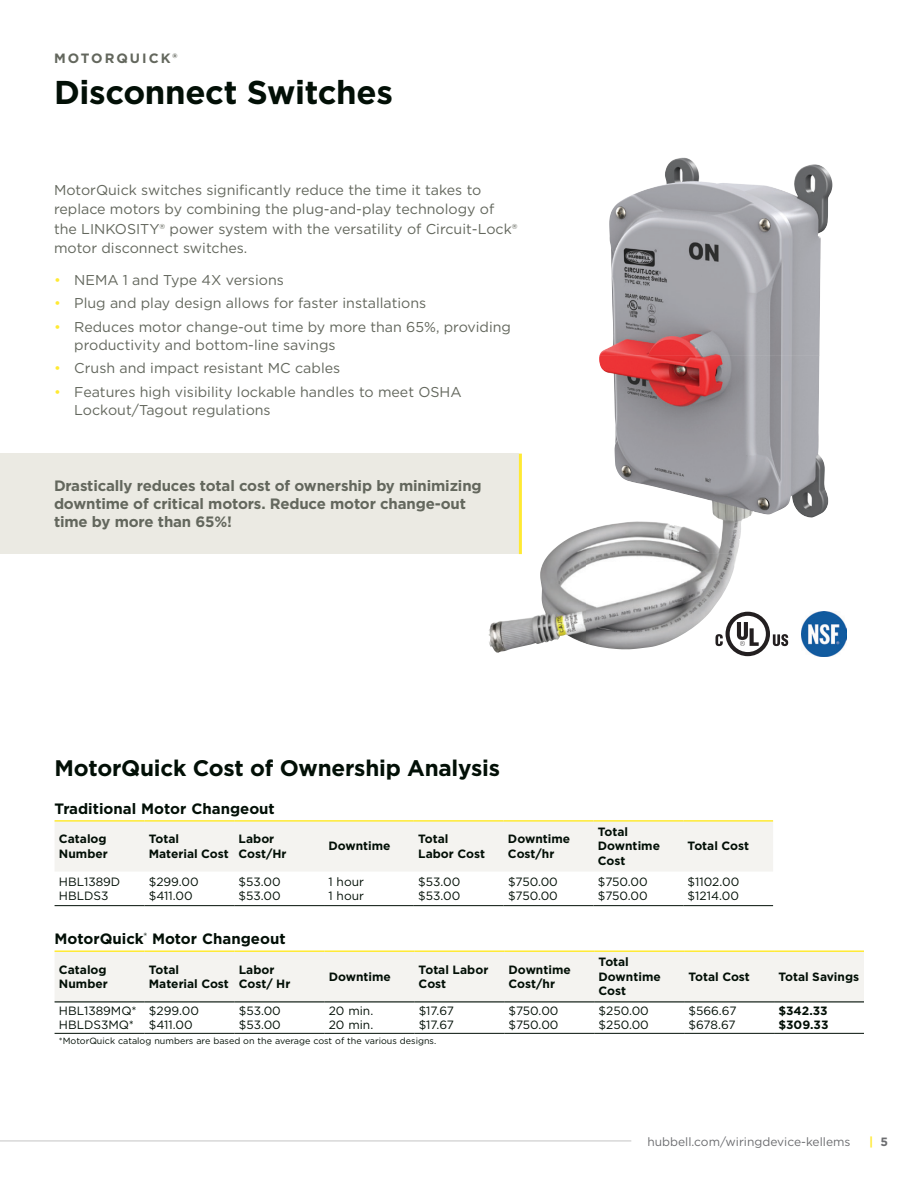
<style>
.page{position:relative;width:918px;height:1188px;background:#fff}
.page>*{position:absolute;margin:0;border:0;box-sizing:border-box;transform-origin:0 0}
.t1{font:700 33px "Gotham";letter-spacing:-.01em;color:#020f06}
.t2{font:700 22.5px "Gotham";letter-spacing:-.01em;color:#020f06}
.t3{font:700 15px/18px "Gotham";letter-spacing:-.01em;color:#63675d}
.t4{font:700 15px "Gotham";color:#020f06}
.t5{font:14.25px/19.5px "Gotham";color:#63675d}
.t6{font:700 13.5px "Gotham";letter-spacing:.15em;color:#63675d}
.t7{font:700 12px/14.4px "Gotham";color:#020f06}
.t8{font:12px/14.4px "Gotham";color:#020f06}
.t9{font:12px "Gotham";color:#6c6d70}
.t10{font:700 12px "Gotham";color:#ffea33}
.t11{font:9px "Gotham";color:#020f06}
.s1{color:#ffea33}
.s2{color:#6c6d70}
</style>
<div class="page">
<hr style="left:0;top:1140px;width:631px;height:2px;background:#d8d8d8">
<img style="left:599px;top:157px;width:233px;height:198px">
<img style="left:586px;top:355px;width:242px;height:198px">
<img style="left:537px;top:530px;width:49px;height:114px">
<img style="left:586px;top:553px;width:148px;height:96px">
<img style="left:734px;top:553px;width:3px;height:14px">
<img style="left:488px;top:615px;width:49px;height:38px">
<div style="left:0;top:454px;width:519px;height:100px;background:#ebeae3"></div>
<hr style="left:519px;top:454px;width:3px;height:100px;background:#ffea33">
<div style="left:55px;top:952px;width:809px;height:49px;background:#f4f3f0"></div>
<hr style="left:55px;top:1033px;width:90px;height:1px;background:#020f06">
<hr style="left:145px;top:1033px;width:89px;height:1px;background:#020f06">
<hr style="left:234px;top:1033px;width:90px;height:1px;background:#020f06">
<hr style="left:324px;top:1033px;width:90px;height:1px;background:#020f06">
<hr style="left:414px;top:1033px;width:90px;height:1px;background:#020f06">
<hr style="left:504px;top:1033px;width:90px;height:1px;background:#020f06">
<hr style="left:594px;top:1033px;width:90px;height:1px;background:#020f06">
<hr style="left:684px;top:1033px;width:90px;height:1px;background:#020f06">
<hr style="left:774px;top:1033px;width:90px;height:1px;background:#020f06">
<hr style="left:55px;top:950px;width:90px;height:2px;background:#ffea33">
<hr style="left:145px;top:950px;width:89px;height:2px;background:#ffea33">
<hr style="left:234px;top:950px;width:90px;height:2px;background:#ffea33">
<hr style="left:324px;top:950px;width:90px;height:2px;background:#ffea33">
<hr style="left:414px;top:950px;width:90px;height:2px;background:#ffea33">
<hr style="left:504px;top:950px;width:90px;height:2px;background:#ffea33">
<hr style="left:594px;top:950px;width:90px;height:2px;background:#ffea33">
<hr style="left:684px;top:950px;width:90px;height:2px;background:#ffea33">
<hr style="left:774px;top:950px;width:90px;height:2px;background:#ffea33">
<hr style="left:55px;top:1001px;width:90px;height:1px;background:#020f06">
<hr style="left:145px;top:1001px;width:89px;height:1px;background:#020f06">
<hr style="left:234px;top:1001px;width:90px;height:1px;background:#020f06">
<hr style="left:324px;top:1001px;width:90px;height:1px;background:#020f06">
<hr style="left:414px;top:1001px;width:90px;height:1px;background:#020f06">
<hr style="left:504px;top:1001px;width:90px;height:1px;background:#020f06">
<hr style="left:594px;top:1001px;width:90px;height:1px;background:#020f06">
<hr style="left:684px;top:1001px;width:90px;height:1px;background:#020f06">
<hr style="left:774px;top:1001px;width:90px;height:1px;background:#020f06">
<div style="left:55px;top:822px;width:718px;height:49px;background:#f4f3f0"></div>
<hr style="left:55px;top:820px;width:89px;height:2px;background:#ffea33">
<hr style="left:144px;top:820px;width:90px;height:2px;background:#ffea33">
<hr style="left:234px;top:820px;width:90px;height:2px;background:#ffea33">
<hr style="left:324px;top:820px;width:90px;height:2px;background:#ffea33">
<hr style="left:414px;top:820px;width:90px;height:2px;background:#ffea33">
<hr style="left:504px;top:820px;width:89px;height:2px;background:#ffea33">
<hr style="left:593px;top:820px;width:90px;height:2px;background:#ffea33">
<hr style="left:683px;top:820px;width:90px;height:2px;background:#ffea33">
<hr style="left:55px;top:905px;width:89px;height:1px;background:#020f06">
<hr style="left:144px;top:905px;width:90px;height:1px;background:#020f06">
<hr style="left:234px;top:905px;width:90px;height:1px;background:#020f06">
<hr style="left:324px;top:905px;width:90px;height:1px;background:#020f06">
<hr style="left:414px;top:905px;width:90px;height:1px;background:#020f06">
<hr style="left:504px;top:905px;width:89px;height:1px;background:#020f06">
<hr style="left:593px;top:905px;width:90px;height:1px;background:#020f06">
<hr style="left:683px;top:905px;width:90px;height:1px;background:#020f06">
<svg style="left:716px;top:612px;width:72px;height:44px"></svg>
<img style="left:801px;top:612px;width:45px;height:45px">
<p class="t6" style="left:54px;top:50px;width:125px">MOTORQUICK®</p>
<h1 class="t1" style="left:54px;top:70px;width:341px">Disconnect Switches</h1>
<p class="t5" style="left:54px;top:180px;width:465px">MotorQuick switches significantly reduce the time it takes to replace motors by combining the plug-and-play technology of the LINKOSITY® power system with the versatility of Circuit-Lock® motor disconnect switches.</p>
<p class="t5" style="left:54px;top:270px;width:231px"><span class="s1">•</span> NEMA 1 and Type 4X versions</p>
<p class="t5" style="left:54px;top:293px;width:374px"><span class="s1">•</span> Plug and play design allows for faster installations</p>
<p class="t5" style="left:74px;top:317px;width:438px;line-height:18px;text-indent:-20px"><span class="s1">•</span> Reduces motor change-out time by more than 65%, providing productivity and bottom-line savings</p>
<p class="t5" style="left:54px;top:358px;width:288px"><span class="s1">•</span> Crush and impact resistant MC cables</p>
<p class="t5" style="left:74px;top:382px;width:389px;line-height:18px;text-indent:-20px"><span class="s1">•</span> Features high visibility lockable handles to meet OSHA<br>Lockout/Tagout regulations</p>
<p class="t3" style="left:54px;top:477px;width:429px">Drastically reduces total cost of ownership by minimizing downtime of critical motors. Reduce motor change-out time by more than 65%!</p>
<h2 class="t2" style="left:55px;top:753px;width:447px">MotorQuick Cost of Ownership Analysis</h2>
<p class="t4" style="left:55px;top:799px;width:222px">Traditional Motor Changeout</p>
<p class="t7" style="left:59px;top:832px;width:51px">Catalog<br>Number</p>
<p class="t7" style="left:149px;top:832px;width:82px">Total<br>Material Cost</p>
<p class="t7" style="left:239px;top:832px;width:50px">Labor<br>Cost/Hr</p>
<p class="t7" style="left:328px;top:839px;width:64px">Downtime</p>
<p class="t7" style="left:418px;top:832px;width:68px">Total<br>Labor Cost</p>
<p class="t7" style="left:508px;top:832px;width:64px">Downtime<br>Cost/hr</p>
<p class="t7" style="left:598px;top:825px;width:64px">Total<br>Downtime<br>Cost</p>
<p class="t7" style="left:688px;top:839px;width:63px">Total Cost</p>
<p class="t8" style="left:59px;top:874px;width:63px">HBL1389D<br>HBLDS3</p>
<p class="t8" style="left:149px;top:874px;width:52px">$299.00 $411.00</p>
<p class="t8" style="left:239px;top:874px;width:44px">$53.00 $53.00</p>
<p class="t8" style="left:328px;top:874px;width:37px">1 hour<br>1 hour</p>
<p class="t8" style="left:418px;top:874px;width:44px">$53.00 $53.00</p>
<p class="t8" style="left:508px;top:874px;width:51px">$750.00 $750.00</p>
<p class="t8" style="left:598px;top:874px;width:51px">$750.00 $750.00</p>
<p class="t8" style="left:688px;top:874px;width:53px">$1102.00 $1214.00</p>
<p class="t4" style="left:55px;top:929px;width:233px">MotorQuick<sup>®</sup> Motor Changeout</p>
<p class="t7" style="left:59px;top:962px;width:51px">Catalog<br>Number</p>
<p class="t7" style="left:149px;top:962px;width:82px">Total<br>Material Cost</p>
<p class="t7" style="left:239px;top:962px;width:53px">Labor<br>Cost/ Hr</p>
<p class="t7" style="left:329px;top:969px;width:64px">Downtime</p>
<p class="t7" style="left:419px;top:962px;width:71px">Total Labor<br>Cost</p>
<p class="t7" style="left:509px;top:962px;width:64px">Downtime<br>Cost/hr</p>
<p class="t7" style="left:599px;top:955px;width:64px">Total<br>Downtime<br>Cost</p>
<p class="t7" style="left:688px;top:969px;width:63px">Total Cost</p>
<p class="t7" style="left:778px;top:969px;width:82px">Total Savings</p>
<p class="t8" style="left:59px;top:1003px;width:79px">HBL1389MQ*<br>HBLDS3MQ*</p>
<p class="t8" style="left:149px;top:1003px;width:52px">$299.00 $411.00</p>
<p class="t8" style="left:239px;top:1003px;width:44px">$53.00 $53.00</p>
<p class="t8" style="left:329px;top:1003px;width:46px">20 min.<br>20 min.</p>
<p class="t8" style="left:419px;top:1003px;width:37px">$17.67 $17.67</p>
<p class="t8" style="left:509px;top:1003px;width:51px">$750.00 $750.00</p>
<p class="t8" style="left:599px;top:1003px;width:52px">$250.00 $250.00</p>
<p class="t8" style="left:688px;top:1003px;width:50px">$566.67 $678.67</p>
<p class="t7" style="left:778px;top:1003px;width:52px">$342.33 $309.33</p>
<p class="t11" style="left:59px;top:1035px;width:379px">*MotorQuick catalog numbers are based on the average cost of the various designs.</p>
<p class="t9" style="left:647px;top:1134px;width:205px">hubbell.com/wiringdevice-kellems</p>
<p class="t10" style="left:869px;top:1133px;width:20px">| <span class="s2">5</span></p>
</div>
